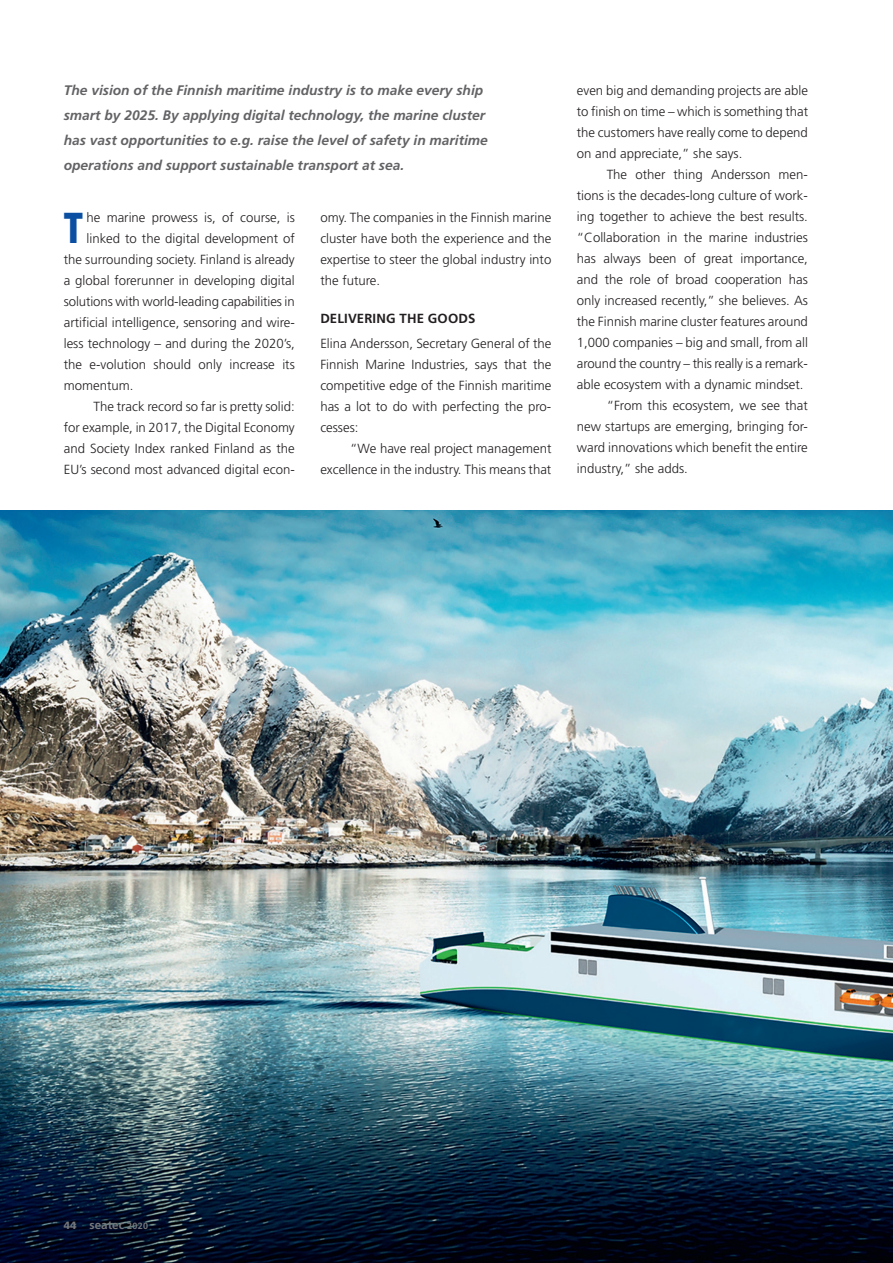
<style>
.page{position:relative;width:893px;height:1263px;background:#fff}
.page>*{position:absolute;margin:0;border:0;box-sizing:border-box;transform-origin:0 0}
.t1{font:900 43.35px "Frutiger LT Std";color:#0a4fa2;scale:.8 1}
.t2{font:italic 700 13.8px/24.8px "Frutiger LT Std";color:#636366}
.t3{font:300 13.2px/21px "Frutiger LT Std";color:#231f20;text-align:justify}
.t4{font:700 13.2px "Frutiger LT Std";letter-spacing:.01em;color:#231f20}
.t5{font:700 11.7px "Frutiger LT Std";color:#76787b}
.s1{font-weight:900;font-size:10.5px}
.s2{font-size:9px}
</style>
<div class="page">
<img style="left:0;top:510px;width:893px;height:753px">
<p class="t2" style="left:64px;top:78px;width:426px">The vision of the Finnish maritime industry is to make every ship smart by 2025. By applying digital technology, the marine cluster has vast opportunities to e.g. raise the level of safety in maritime operations and support sustainable transport at sea.</p>
<h1 class="t1" style="left:64px;top:202px;width:26px">T</h1>
<p class="t3" style="left:87px;top:207px;width:210px">he marine prowess is, of course, is</p>
<p class="t3" style="left:87px;top:228px;width:210px">linked to the digital development of</p>
<p class="t3" style="left:64px;top:249px;width:233px">the surrounding society. Finland is already</p>
<p class="t3" style="left:64px;top:270px;width:233px">a global forerunner in developing digital</p>
<p class="t3" style="left:64px;top:291px;width:232px">solutions with world-leading capabilities in</p>
<p class="t3" style="left:64px;top:312px;width:233px">artificial intelligence, sensoring and wire-</p>
<p class="t3" style="left:64px;top:333px;width:233px">less technology – and during the 2020’s,</p>
<p class="t3" style="left:64px;top:354px;width:233px">the e-volution should only increase its</p>
<p class="t3" style="left:64px;top:375px;width:71px">momentum.</p>
<p class="t3" style="left:94px;top:396px;width:203px">The track record so far is pretty solid:</p>
<p class="t3" style="left:64px;top:417px;width:233px">for example, in 2017, the Digital Economy</p>
<p class="t3" style="left:64px;top:438px;width:233px">and Society Index ranked Finland as the</p>
<p class="t3" style="left:64px;top:459px;width:233px">EU’s second most advanced digital econ-</p>
<p class="t3" style="left:320px;top:207px;width:233px">omy. The companies in the Finnish marine cluster have both the experience and the expertise to steer the global industry into the future.</p>
<p class="t4" style="left:320px;top:310px;width:157px">DELIVERING THE GOODS</p>
<p class="t3" style="left:320px;top:333px;width:233px">Elina Andersson, Secretary General of the Finnish Marine Industries, says that the competitive edge of the Finnish maritime has a lot to do with perfecting the pro&shy;cesses:</p>
<p class="t3" style="left:320px;top:438px;width:233px;text-align:right">“We have real project management excellence in the industry. This means that</p>
<p class="t3" style="left:577px;top:80px;width:233px">even big and demanding projects are able to finish on time – which is something that the customers have really come to depend on and appreciate,” she says.</p>
<p class="t3" style="left:607px;top:164px;width:203px">The other thing Andersson men-</p>
<p class="t3" style="left:577px;top:185px;width:233px">tions is the decades-long culture of work-</p>
<p class="t3" style="left:577px;top:206px;width:233px">ing together to achieve the best results.</p>
<p class="t3" style="left:577px;top:227px;width:233px">“Collaboration in the marine industries</p>
<p class="t3" style="left:577px;top:248px;width:233px">has always been of great importance,</p>
<p class="t3" style="left:577px;top:269px;width:233px">and the role of broad cooperation has</p>
<p class="t3" style="left:577px;top:290px;width:233px">only increased recently,” she believes. As</p>
<p class="t3" style="left:577px;top:311px;width:233px">the Finnish marine cluster features around</p>
<p class="t3" style="left:577px;top:332px;width:233px">1,000 companies – big and small, from all</p>
<p class="t3" style="left:577px;top:353px;width:233px">around the country – this really is a remark-</p>
<p class="t3" style="left:577px;top:374px;width:228px">able ecosystem with a dynamic mindset.</p>
<p class="t3" style="left:607px;top:395px;width:203px">“From this ecosystem, we see that</p>
<p class="t3" style="left:577px;top:416px;width:233px">new startups are emerging, bringing for-</p>
<p class="t3" style="left:577px;top:437px;width:232px">ward innovations which benefit the entire</p>
<p class="t3" style="left:577px;top:458px;width:113px">industry,” she adds.</p>
<p class="t5" style="left:64px;top:1218px;width:86px"><span class="s1">44</span> seatec <span class="s2">2020</span></p>
</div>
